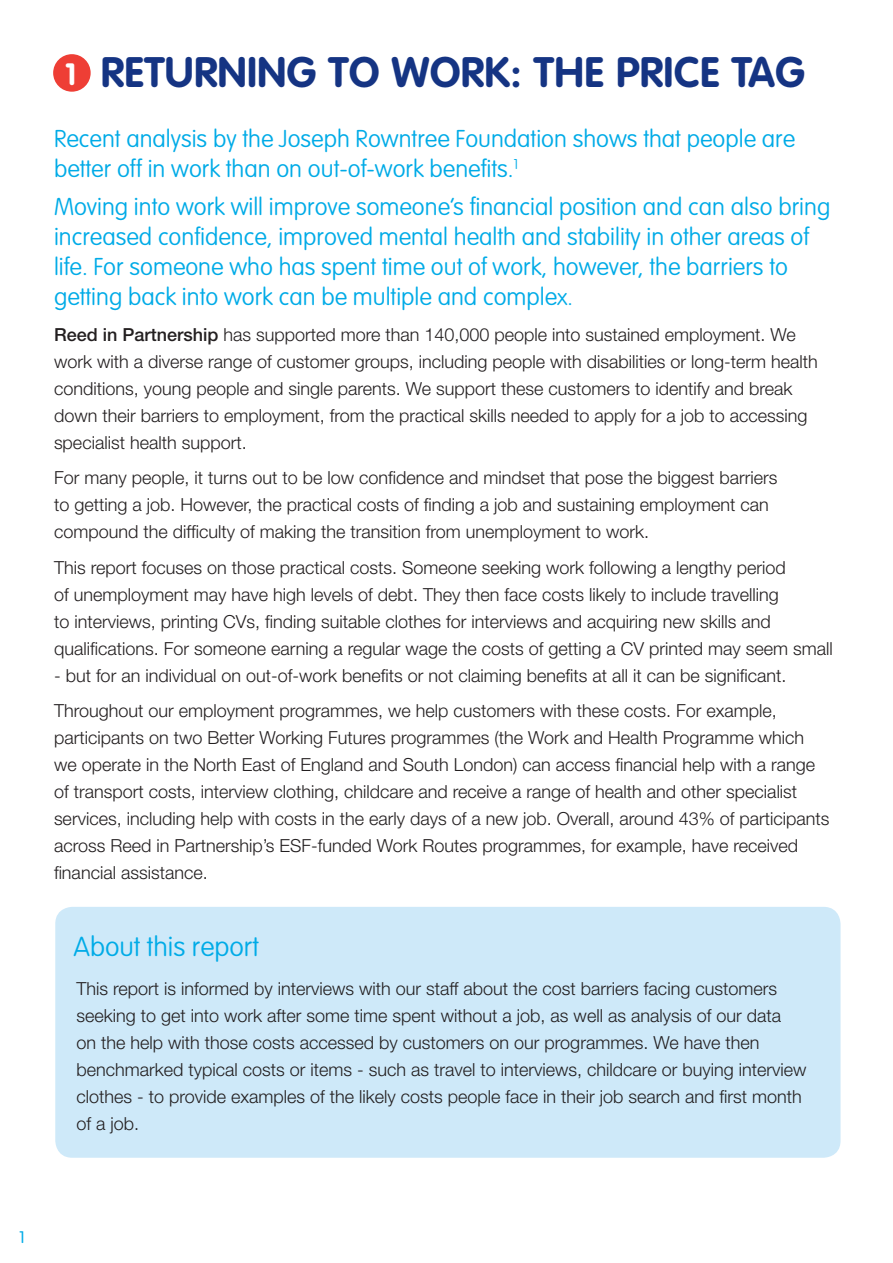
<style>
.page{position:relative;width:893px;height:1263px;background:#fff}
.page>*{position:absolute;margin:0;border:0;box-sizing:border-box;transform-origin:0 0}
.t1{font:700 42px "VAG Rounded";letter-spacing:.01em;color:#153483}
.t2{font:700 30.45px "VAG Rounded";color:#fff}
.t3{font:100 27px "VAG Rounded";color:#00abe7}
.t4{font:100 24px/30px "VAG Rounded";color:#00abe7}
.t5{font:300 18px/27px "Helvetica Neue LT";color:#231f20}
.t6{font:300 16.5px "VAG Rounded";color:#00abe7}
.s1{font-size:22.5px}
.s2{font-weight:500}
</style>
<div class="page">
<div style="left:55px;top:907px;width:785px;height:251px;background:#cee9f9;border-radius:17px"></div>
<div style="left:53px;top:54px;width:38px;height:38px;background:#ee3e35;border-radius:50%"></div>
<p class="t2" style="left:65px;top:56px;width:13px">1</p>
<p class="t1" style="left:101px;top:47px;width:706px">RETURNING TO WORK: THE PRICE TAG</p>
<p class="t4" style="left:54px;top:123px;width:743px">Recent analysis by the Joseph Rowntree Foundation shows that people are better off in work than on out-of-work benefits.<sup>1</sup></p>
<p class="t4" style="left:54px;top:192px;width:778px">Moving into work will improve someone’s financial position and can also bring increased confidence, improved mental health and stability in other areas of life. For someone who has spent time out of work, however, the barriers to getting back into work can be multiple and comple<span class="s1">x.</span></p>
<p class="t5" style="left:54px;top:320px;width:765px"><span class="s2">Reed in Partnership</span> has supported more than 140,000 people into sustained employment. We work with a diverse range of customer groups, including people with disabilities or long-term health conditions, young people and single parents. We support these customers to identify and break down their barriers to employment, from the practical skills needed to apply for a job to accessing specialist health support.</p>
<p class="t5" style="left:54px;top:464px;width:725px">For many people, it turns out to be low confidence and mindset that pose the biggest barriers to getting a job. However, the practical costs of finding a job and sustaining employment can compound the difficulty of making the transition from unemployment to work.</p>
<p class="t5" style="left:54px;top:553px;width:780px">This report focuses on those practical costs. Someone seeking work following a lengthy period<br>of unemployment may have high levels of debt. They then face costs likely to include travelling<br>to interviews, printing CVs, finding suitable clothes for interviews and acquiring new skills and qualifications. For someone earning a regular wage the costs of getting a CV printed may seem small</p>
<p class="t5" style="left:54px;top:661px;width:734px">- but for an individual on out-of-work benefits or not claiming benefits at all it can be significant.</p>
<p class="t5" style="left:54px;top:697px;width:777px">Throughout our employment programmes, we help customers with these costs. For example, participants on two Better Working Futures programmes (the Work and Health Programme which we operate in the North East of England and South London) can access financial help with a range of transport costs, interview clothing, childcare and receive a range of health and other specialist services, including help with costs in the early days of a new job. Overall, around 43% of participants across Reed in Partnership’s ESF-funded Work Routes programmes, for example, have received financial assistance.</p>
<p class="t3" style="left:74px;top:931px;width:187px">About this report</p>
<p class="t5" style="left:76px;top:975px;width:731px">This report is informed by interviews with our staff about the cost barriers facing customers seeking to get into work after some time spent without a job, as well as analysis of our data<br>on the help with those costs accessed by customers on our programmes. We have then benchmarked typical costs or items - such as travel to interviews, childcare or buying interview clothes - to provide examples of the likely costs people face in their job search and first month of a job.</p>
<p class="t6" style="left:19px;top:1228px;width:7px">1</p>
</div>
